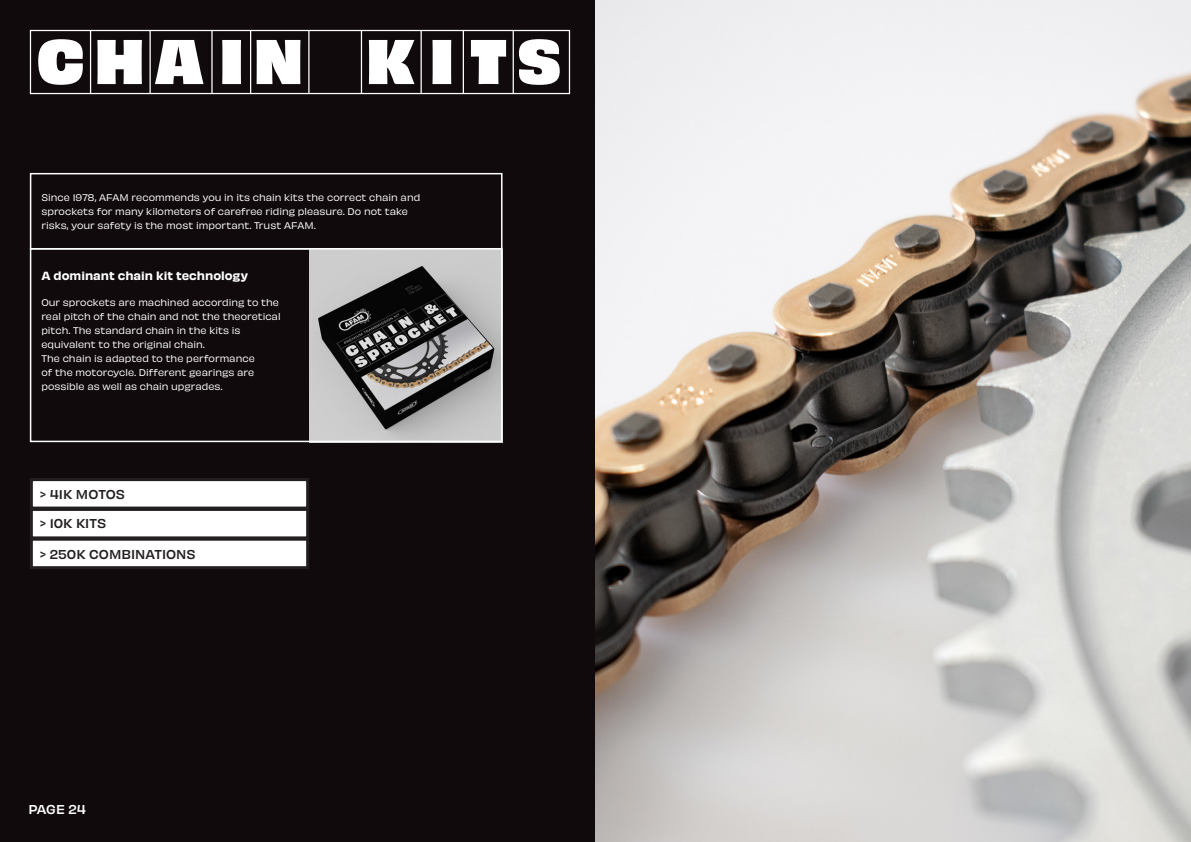
<style>
.page{position:relative;width:1191px;height:842px;background:#110a0c}
.page>*{position:absolute;margin:0;border:0;box-sizing:border-box;transform-origin:0 0}
.t1{font:58.8px "Obviously Blck";letter-spacing:.18em;color:#fff}
.t2{font:500 12px "Obviously";color:#231f20}
.t3{font:500 12px "Obviously";letter-spacing:-.015em;color:#fff}
.t4{font:11px "Obviously Semi";color:#fff}
.t5{font:9px/14px "Obviously";color:#fff}
</style>
<div class="page">
<div style="left:30px;top:30px;width:540px;height:64px;border:1px solid #fff"></div>
<hr style="left:90px;top:30px;width:1px;height:63px;background:#fff">
<hr style="left:149px;top:30px;width:2px;height:63px;background:#fff">
<hr style="left:211px;top:30px;width:2px;height:63px;background:#fff">
<hr style="left:250px;top:30px;width:1px;height:63px;background:#fff">
<hr style="left:308px;top:30px;width:1px;height:63px;background:#fff">
<hr style="left:361px;top:30px;width:1px;height:63px;background:#fff">
<hr style="left:420px;top:30px;width:2px;height:63px;background:#fff">
<hr style="left:463px;top:30px;width:1px;height:63px;background:#fff">
<hr style="left:512px;top:30px;width:2px;height:63px;background:#fff">
<div style="left:30px;top:173px;width:472px;height:76px;border:2px solid #fff"></div>
<img style="left:309px;top:251px;width:190px;height:188px">
<div style="left:31px;top:480px;width:277px;height:28px;background:#fff"></div>
<div style="left:30px;top:478px;width:279px;height:32px;border:3px solid #231f20"></div>
<div style="left:31px;top:509px;width:277px;height:29px;background:#fff"></div>
<div style="left:30px;top:508px;width:279px;height:31px;border:3px solid #231f20"></div>
<div style="left:31px;top:539px;width:277px;height:29px;background:#fff"></div>
<div style="left:30px;top:538px;width:279px;height:31px;border:3px solid #231f20"></div>
<img style="left:595px;top:0;width:596px;height:842px">
<div style="left:30px;top:248px;width:472px;height:194px;border:2px solid #fff"></div>
<h1 class="t1" style="left:37px;top:15px;width:525px">CHAIN KITS</h1>
<p class="t5" style="left:41px;top:190px;width:380px">Since 1978, AFAM recommends you in its chain kits the correct chain and sprockets for many kilometers of carefree riding pleasure. Do not take risks, your safety is the most important. Trust AFAM.</p>
<p class="t4" style="left:41px;top:267px;width:208px">A dominant chain kit technology</p>
<p class="t5" style="left:41px;top:295px;width:241px">Our sprockets are machined according to the real pitch of the chain and not the theoretical pitch. The standard chain in the kits is equivalent to the original chain.<br>The chain is adapted to the performance<br>of the motorcycle. Different gearings are possible as well as chain upgrades.</p>
<h2 class="t2" style="left:40px;top:485px;width:87px">&gt; 41K MOTOS</h2>
<h2 class="t2" style="left:40px;top:514px;width:68px">&gt; 10K KITS</h2>
<h2 class="t2" style="left:40px;top:545px;width:157px">&gt; 250K COMBINATIONS</h2>
<h2 class="t3" style="left:28px;top:800px;width:59px">PAGE 24</h2>
</div>
